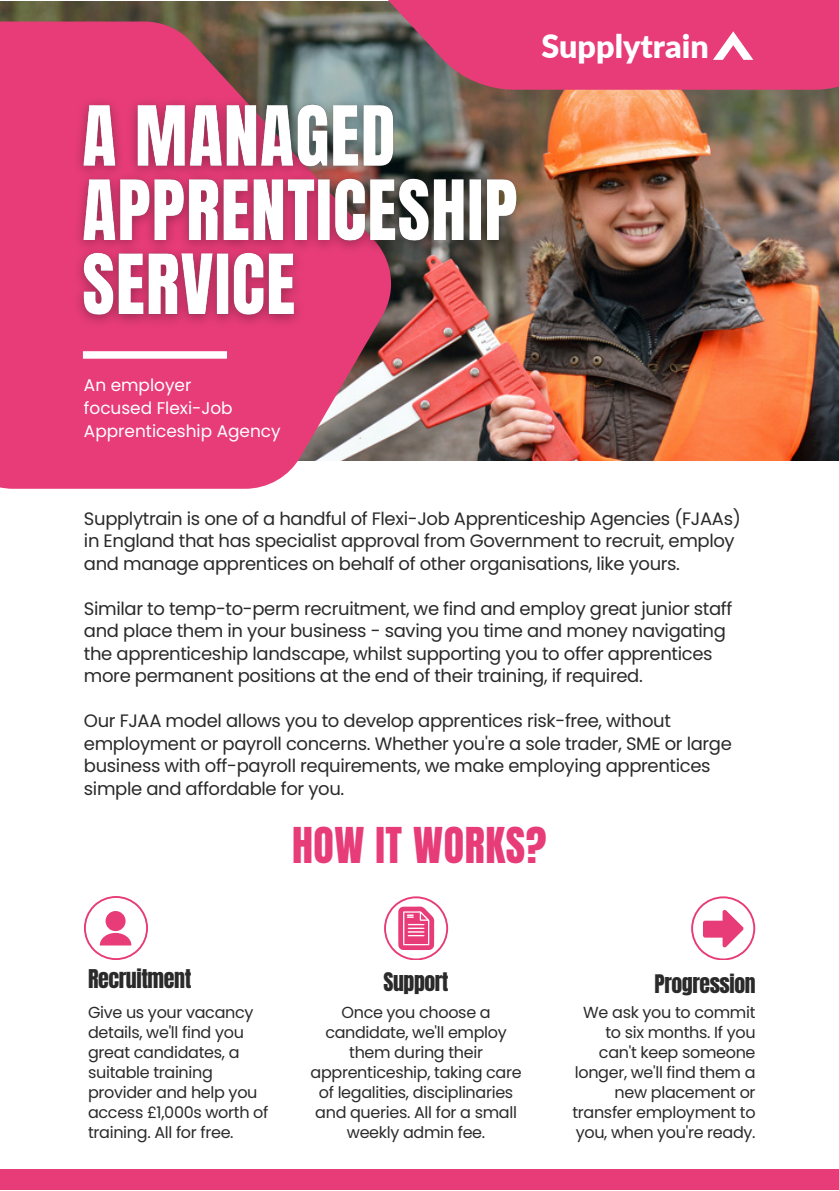
<style>
.page{position:relative;width:839px;height:1191px;background:#fff}
.page>*{position:absolute;margin:0;border:0;box-sizing:border-box;transform-origin:0 0}
.t1{font:42px "Anton";letter-spacing:.015em;color:#e73c77}
.t2{font:900 32.2px "Lato";color:#fff}
.t3{font:22px "Anton";letter-spacing:-.02em;color:#2a2a2a}
.t4{font:21.8px "Anton";letter-spacing:-.02em;color:#2a2a2a}
.t5{font:18px/22.4px "Poppins";letter-spacing:-.02em;color:#2a2a2a}
.t6{font:17px/23.2px "Poppins";color:#fff}
.t7{font:16px/20px "Poppins";letter-spacing:-.02em;color:#2a2a2a}
</style>
<div class="page">
<div style="left:0;top:1169px;width:838px;height:21px;background:#e73c77"></div>
<svg style="left:691px;top:896px;width:64px;height:64px"></svg>
<img style="left:0;top:2px;width:838px;height:459px">
<svg style="left:0;top:22px;width:391px;height:467px;background:#e24c7f"></svg>
<svg style="left:128px;top:0;width:710px;height:90px;background:#bc496c"></svg>
<div style="left:83px;top:351px;width:144px;height:8px;background:#f7c5d7"></div>
<svg style="left:712px;top:31px;width:41px;height:29px"></svg>
<svg style="left:84px;top:896px;width:64px;height:64px"></svg>
<div style="left:106px;top:911px;width:20px;height:20px;background:#e73c77;border-radius:50%"></div>
<svg style="left:384px;top:896px;width:64px;height:64px"></svg>
<img style="left:66px;top:71px;width:470px;height:287px">
<p class="t6" style="left:84px;top:373px;width:198px">An employer<br>focused Flexi-Job<br>Apprenticeship Agency</p>
<h2 class="t2" style="left:541px;top:26px;width:169px">Supplytrain</h2>
<p class="t5" style="left:84px;top:507px;width:658px">Supplytrain is one of a handful of Flexi-Job Apprenticeship Agencies (FJAAs) in England that has specialist approval from Government to recruit, employ and manage apprentices on behalf of other organisations, like yours.</p>
<p class="t5" style="left:84px;top:597px;width:650px">Similar to temp-to-perm recruitment, we find and employ great junior staff and place them in your business - saving you time and money navigating the apprenticeship landscape, whilst supporting you to offer apprentices more permanent positions at the end of their training, if required.</p>
<p class="t5" style="left:84px;top:710px;width:649px">Our FJAA model allows you to develop apprentices risk-free, without employment or payroll concerns. Whether you're a sole trader, SME or large business with off-payroll requirements, we make employing apprentices simple and affordable for you.</p>
<h1 class="t1" style="left:292px;top:815px;width:256px">HOW IT WORKS?</h1>
<p class="t3" style="left:88px;top:963px;width:105px">Recruitment</p>
<p class="t4" style="left:383px;top:966px;width:66px">Support</p>
<p class="t4" style="left:654px;top:968px;width:102px">Progression</p>
<p class="t7" style="left:88px;top:1002px;width:182px">Give us your vacancy details, we'll find you great candidates, a suitable training provider and help you access £1,000s worth of training. All for free.</p>
<p class="t7" style="left:310px;top:1002px;width:212px;text-align:center">Once you choose a candidate, we'll employ them during their apprenticeship, taking care of legalities, disciplinaries and queries. All for a small weekly admin fee.</p>
<p class="t7" style="left:572px;top:1003px;width:185px;text-align:right">We ask you to commit to six months. If you can't keep someone longer, we'll find them a new placement or transfer employment to you, when you're ready.</p>
</div>
